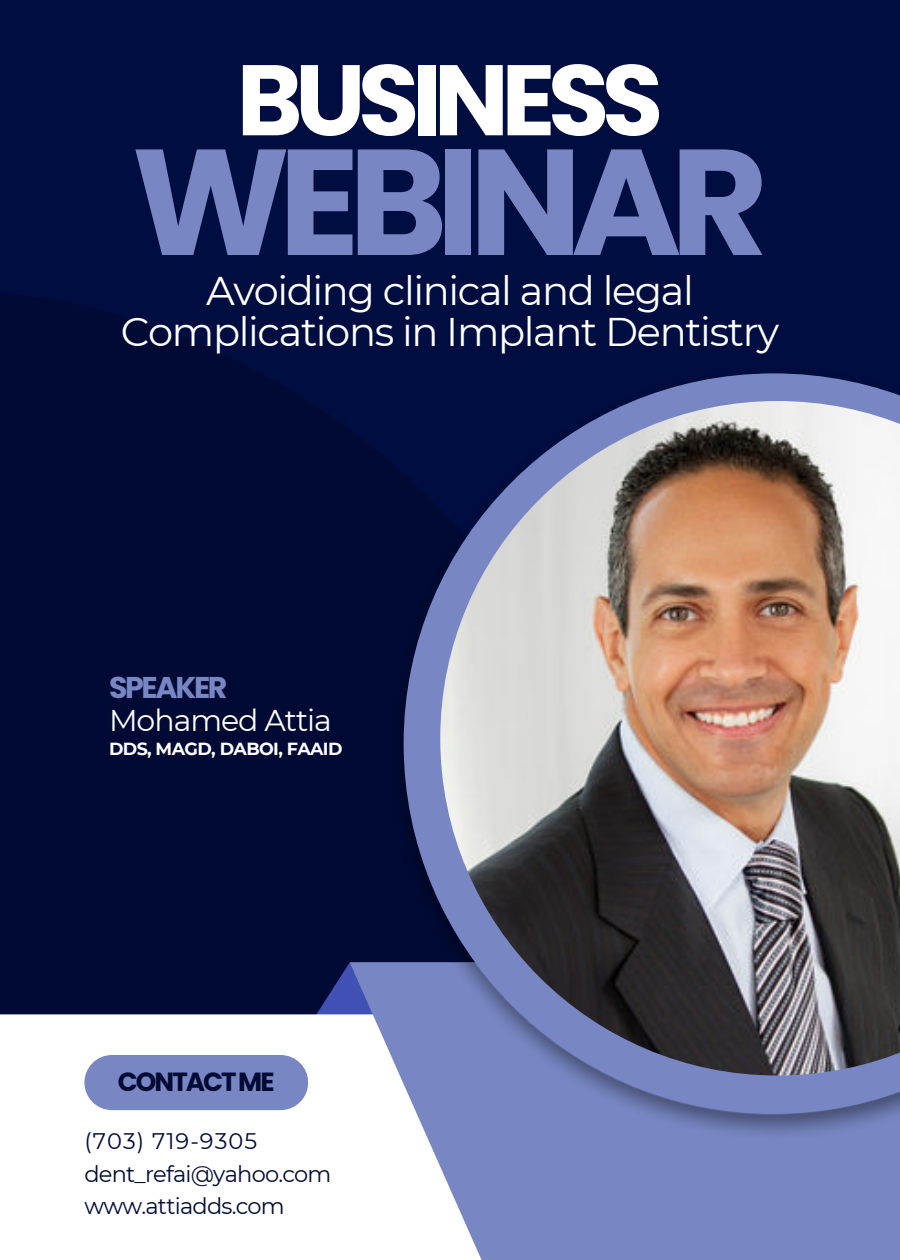
<style>
.page{position:relative;width:900px;height:1260px;background:#000d40}
.page>*{position:absolute;margin:0;border:0;box-sizing:border-box;transform-origin:0 0}
.t1{font:700 150.44px "Poppins";letter-spacing:-.075em;color:#7887c4}
.t2{font:700 100.06px "Poppins";letter-spacing:-.075em;color:#fff}
.t3{font:40px/40.8px "Montserrat";letter-spacing:-.035em;color:#fff;text-align:center}
.t4{font:30px "Montserrat";letter-spacing:-.035em;color:#fff}
.t5{font:700 30px "Poppins";letter-spacing:-.075em;color:#7887c4}
.t6{font:700 26.25px "Poppins";letter-spacing:-.075em;color:#000a34}
.t7{font:22.5px "Montserrat";letter-spacing:-.035em;color:#000a34}
.t8{font:22.5px "Montserrat";letter-spacing:.045em;color:#000a34}
.t9{font:700 17.5px "Montserrat";letter-spacing:-.035em;color:#fff}
</style>
<div class="page">
<div style="left:0;top:288px;width:645px;height:972px;background:#000a34"></div>
<div style="left:0;top:1014px;width:900px;height:246px;background:#fff"></div>
<img style="left:237px;top:288px;width:663px;height:972px">
<div style="left:84px;top:1055px;width:224px;height:55px;background:#7887c4;border-radius:28px"></div>
<svg style="left:404px;top:373px;width:496px;height:741px;fill:#7887c4"></svg>
<img style="left:440px;top:401px;width:460px;height:675px">
<p class="t2" style="left:237px;top:30px;width:428px">BUSINESS</p>
<p class="t1" style="left:132px;top:97px;width:638px">WEBINAR</p>
<p class="t3" style="left:121px;top:271px;width:660px">Avoiding clinical and legal<br>Complications in Implant Dentistry</p>
<p class="t5" style="left:109px;top:667px;width:120px">SPEAKER</p>
<p class="t4" style="left:109px;top:702px;width:224px">Mohamed Attia</p>
<p class="t9" style="left:109px;top:738px;width:235px">DDS, MAGD, DABOI, FAAID</p>
<p class="t6" style="left:118px;top:1064px;width:158px">CONTACTME</p>
<p class="t8" style="left:84px;top:1128px;width:174px">(703) 719-9305</p>
<p class="t7" style="left:84px;top:1160px;width:249px">dent_refai@yahoo.com</p>
<p class="t7" style="left:84px;top:1192px;width:202px">www.attiadds.com</p>
</div>
